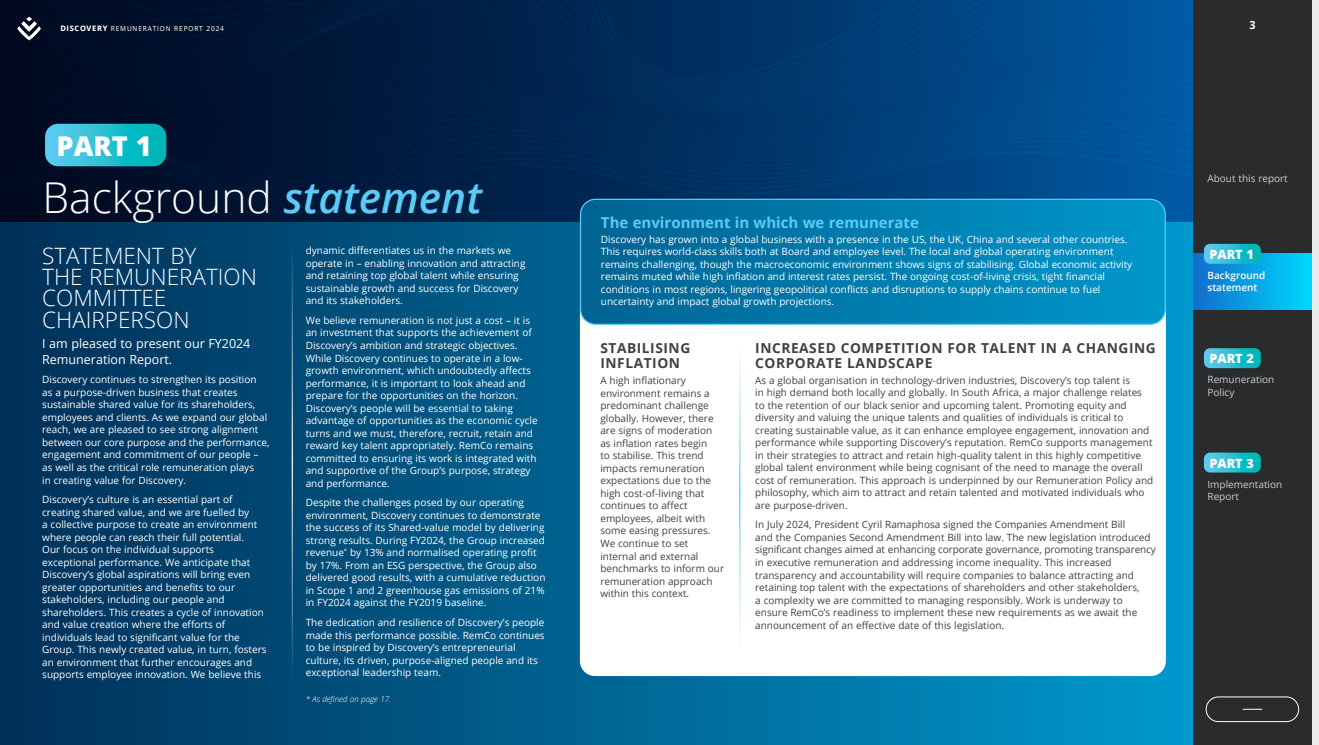
<style>
.page{position:relative;width:1319px;height:745px;background:#fff}
.page>*{position:absolute;margin:0;border:0;box-sizing:border-box;transform-origin:0 0}
.t1{font:300 42.5px "Open Sans";color:#fff}
.t2{font:800 27.25px "Open Sans";color:#fff}
.t3{font:300 22.5px/21.2px "Open Sans";color:#fff}
.t4{font:700 15px "Open Sans";color:#5bcbf5}
.t5{font:700 13.75px/15px "Open Sans";letter-spacing:.04em;color:#414042}
.t6{font:800 12.75px "Open Sans";color:#fff}
.t7{font:12.5px/16.2px "Open Sans";color:#fff}
.t8{font:700 11.25px "Open Sans";color:#fff;scale:.95 1}
.t9{font:10px/12.5px "Open Sans";color:#fff}
.t10{font:10px/12.5px "Open Sans";color:#414042}
.t11{font:10px/12.5px "Open Sans";color:#cbcdce}
.t12{font:600 10px/12.5px "Open Sans";color:#fff}
.t13{font:italic 300 8.12px "Open Sans";color:#fff}
.t14{font:6.88px "Open Sans";letter-spacing:.13em;color:#fff;scale:.95 1}
.s1{font-weight:700;font-size:7.5px}
.s2{font-weight:600;font-style:italic;color:#5bcbf5}
</style>
<div class="page">
<div style="left:0;top:0;width:1318px;height:744px;background:linear-gradient(to right,#002f58,#01a5da)"></div>
<svg style="left:0;top:0;width:1192px;height:3px;background:#002b59"></svg>
<svg style="left:0;top:3px;width:1192px;height:7px;background:#002b59"></svg>
<svg style="left:0;top:10px;width:1192px;height:5px;background:#002b59"></svg>
<svg style="left:0;top:15px;width:1192px;height:6px;background:#002b5a"></svg>
<svg style="left:0;top:21px;width:1192px;height:5px;background:#002c5a"></svg>
<svg style="left:0;top:26px;width:1192px;height:7px;background:#002c5a"></svg>
<svg style="left:0;top:33px;width:1192px;height:7px;background:#002c5a"></svg>
<svg style="left:0;top:40px;width:1192px;height:6px;background:#002b59"></svg>
<svg style="left:0;top:46px;width:1192px;height:7px;background:#002b59"></svg>
<svg style="left:0;top:53px;width:1192px;height:7px;background:#002b59"></svg>
<svg style="left:0;top:60px;width:1192px;height:6px;background:#002b59"></svg>
<svg style="left:0;top:66px;width:1192px;height:7px;background:#002b59"></svg>
<svg style="left:0;top:73px;width:1192px;height:6px;background:#002b59"></svg>
<svg style="left:0;top:79px;width:1192px;height:7px;background:#002b59"></svg>
<svg style="left:0;top:86px;width:1192px;height:6px;background:#002b59"></svg>
<svg style="left:0;top:92px;width:1192px;height:6px;background:#002b59"></svg>
<svg style="left:0;top:98px;width:1192px;height:5px;background:#002b59"></svg>
<svg style="left:0;top:103px;width:1192px;height:6px;background:#002b59"></svg>
<svg style="left:0;top:109px;width:1192px;height:6px;background:#002b59"></svg>
<svg style="left:0;top:115px;width:1192px;height:5px;background:#002b59"></svg>
<svg style="left:0;top:120px;width:1192px;height:5px;background:#002c5b"></svg>
<svg style="left:0;top:125px;width:1192px;height:5px;background:#002f5f"></svg>
<svg style="left:0;top:130px;width:1192px;height:5px;background:#002f5f"></svg>
<svg style="left:0;top:135px;width:1192px;height:5px;background:#002f5f"></svg>
<svg style="left:0;top:140px;width:1192px;height:5px;background:#002f5f"></svg>
<svg style="left:0;top:145px;width:1192px;height:6px;background:#002f5f"></svg>
<svg style="left:0;top:151px;width:1192px;height:70px;background:#002854"></svg>
<div style="left:580px;top:294px;width:585px;height:381px;background:#fff;border-radius:15px"></div>
<svg style="left:45px;top:124px;width:121px;height:42px;background:#26bbcd"></svg>
<hr style="left:291px;top:246px;width:2px;height:439px;background:#fff">
<svg style="left:580px;top:199px;width:584px;height:125px;background:#007cae"></svg>
<div style="left:580px;top:198px;width:585px;height:127px;border:1px solid #5bcbf5;border-radius:15px"></div>
<hr style="left:739px;top:342px;width:1px;height:311px;background:#5bcbf5">
<div style="left:1294px;top:0;width:24px;height:744px;background:linear-gradient(to bottom,#e9ebeb,#e9ebeb)"></div>
<div style="left:1192px;top:0;width:119px;height:744px;background:#292b2c"></div>
<div style="left:1205px;top:696px;width:93px;height:25px;border:1px solid #fff;border-radius:12px"></div>
<svg style="left:1243px;top:708px;width:18px;height:1px"></svg>
<div style="left:1192px;top:253px;width:119px;height:56px;background:linear-gradient(to right,#116ecb,#00d7fd)"></div>
<svg style="left:1203px;top:244px;width:57px;height:19px"></svg>
<svg style="left:1203px;top:348px;width:57px;height:20px"></svg>
<svg style="left:1203px;top:452px;width:57px;height:20px"></svg>
<svg style="left:17px;top:17px;width:24px;height:23px"></svg>
<p class="t14" style="left:60px;top:24px;width:174px"><span class="s1">DISCOVERY</span> REMUNERATION REPORT 2024</p>
<h2 class="t2" style="left:57px;top:125px;width:97px">PART 1</h2>
<h1 class="t1" style="left:43px;top:168px;width:441px">Background <span class="s2">statement</span></h1>
<h3 class="t3" style="left:42px;top:244px;width:216px">STATEMENT BY<br>THE REMUNERATION<br>COMMITTEE<br>CHAIRPERSON</h3>
<p class="t7" style="left:42px;top:334px;width:210px">I am pleased to present our FY2024<br>Remuneration Report.</p>
<p class="t9" style="left:42px;top:373px;width:229px">Discovery continues to strengthen its position<br>as a purpose-driven business that creates sustainable shared value for its shareholders, employees and clients. As we expand our global reach, we are pleased to see strong alignment between our core purpose and the performance, engagement and commitment of our people – as well as the critical role remuneration plays<br>in creating value for Discovery.</p>
<p class="t9" style="left:42px;top:492px;width:226px">Discovery’s culture is an essential part of creating shared value, and we are fuelled by<br>a collective purpose to create an environment where people can reach their full potential.<br>Our focus on the individual supports exceptional performance. We anticipate that Discovery’s global aspirations will bring even greater opportunities and benefits to our stakeholders, including our people and shareholders. This creates a cycle of innovation and value creation where the efforts of individuals lead to significant value for the Group. This newly created value, in turn, fosters an environment that further encourages and supports employee innovation. We believe this</p>
<p class="t9" style="left:306px;top:244px;width:221px">dynamic differentiates us in the markets we operate in – enabling innovation and attracting and retaining top global talent while ensuring sustainable growth and success for Discovery and its stakeholders.</p>
<p class="t9" style="left:306px;top:313px;width:233px">We believe remuneration is not just a cost – it is an investment that supports the achievement of Discovery’s ambition and strategic objectives.<br>While Discovery continues to operate in a low&shy;growth environment, which undoubtedly affects performance, it is important to look ahead and prepare for the opportunities on the horizon.<br>Discovery’s people will be essential to taking advantage of opportunities as the economic cycle turns and we must, therefore, recruit, retain and reward key talent appropriately. RemCo remains committed to ensuring its work is integrated with and supportive of the Group’s purpose, strategy and performance.</p>
<p class="t9" style="left:306px;top:496px;width:241px">Despite the challenges posed by our operating environment, Discovery continues to demonstrate the success of its Shared-value model by delivering strong results. During FY2024, the Group increased revenue<sup>*</sup> by 13% and normalised operating profit by 17%. From an ESG perspective, the Group also delivered good results, with a cumulative reduction in Scope 1 and 2 greenhouse gas emissions of 21% in FY2024 against the FY2019 baseline.</p>
<p class="t9" style="left:306px;top:615px;width:240px">The dedication and resilience of Discovery’s people made this performance possible. RemCo continues to be inspired by Discovery’s entrepreneurial culture, its driven, purpose-aligned people and its exceptional leadership team.</p>
<p class="t13" style="left:306px;top:693px;width:87px">* As defined on page 17.</p>
<p class="t8" style="left:1249px;top:17px;width:8px">3</p>
<h3 class="t4" style="left:601px;top:212px;width:319px">The environment in which we remunerate</h3>
<p class="t9" style="left:601px;top:232px;width:532px">Discovery has grown into a global business with a presence in the US, the UK, China and several other countries.<br>This requires world-class skills both at Board and employee level. The local and global operating environment remains challenging, though the macroeconomic environment shows signs of stabilising. Global economic activity remains muted while high inflation and interest rates persist. The ongoing cost-of-living crisis, tight financial conditions in most regions, lingering geopolitical conflicts and disruptions to supply chains continue to fuel uncertainty and impact global growth projections.</p>
<h3 class="t5" style="left:600px;top:340px;width:91px">STABILISING<br>INFLATION</h3>
<p class="t10" style="left:600px;top:374px;width:125px">A high inflationary environment remains a predominant challenge globally. However, there are signs of moderation as inflation rates begin<br>to stabilise. This trend impacts remuneration expectations due to the high cost-of-living that continues to affect employees, albeit with some easing pressures.<br>We continue to set internal and external benchmarks to inform our remuneration approach within this context.</p>
<h3 class="t5" style="left:755px;top:339px;width:402px">INCREASED COMPETITION FOR TALENT IN A CHANGING<br>CORPORATE LANDSCAPE</h3>
<p class="t10" style="left:755px;top:373px;width:399px">As a global organisation in technology-driven industries, Discovery’s top talent is<br>in high demand both locally and globally. In South Africa, a major challenge relates to the retention of our black senior and upcoming talent. Promoting equity and diversity and valuing the unique talents and qualities of individuals is critical to creating sustainable value, as it can enhance employee engagement, innovation and performance while supporting Discovery’s reputation. RemCo supports management in their strategies to attract and retain high-quality talent in this highly competitive global talent environment while being cognisant of the need to manage the overall cost of remuneration. This approach is underpinned by our Remuneration Policy and philosophy, which aim to attract and retain talented and motivated individuals who are purpose-driven.</p>
<p class="t10" style="left:755px;top:518px;width:402px">In July 2024, President Cyril Ramaphosa signed the Companies Amendment Bill<br>and the Companies Second Amendment Bill into law. The new legislation introduced significant changes aimed at enhancing corporate governance, promoting transparency in executive remuneration and addressing income inequality. This increased transparency and accountability will require companies to balance attracting and retaining top talent with the expectations of shareholders and other stakeholders,<br>a complexity we are committed to managing responsibly. Work is underway to ensure RemCo’s readiness to implement these new requirements as we await the announcement of an effective date of this legislation.</p>
<p class="t11" style="left:1207px;top:172px;width:82px">About this report</p>
<p class="t6" style="left:1209px;top:244px;width:46px">PART 1</p>
<p class="t12" style="left:1207px;top:268px;width:59px">Background statement</p>
<p class="t6" style="left:1209px;top:348px;width:46px">PART 2</p>
<p class="t11" style="left:1207px;top:373px;width:68px">Remuneration<br>Policy</p>
<p class="t6" style="left:1209px;top:453px;width:46px">PART 3</p>
<p class="t11" style="left:1207px;top:477px;width:76px">Implementation<br>Report</p>
</div>
